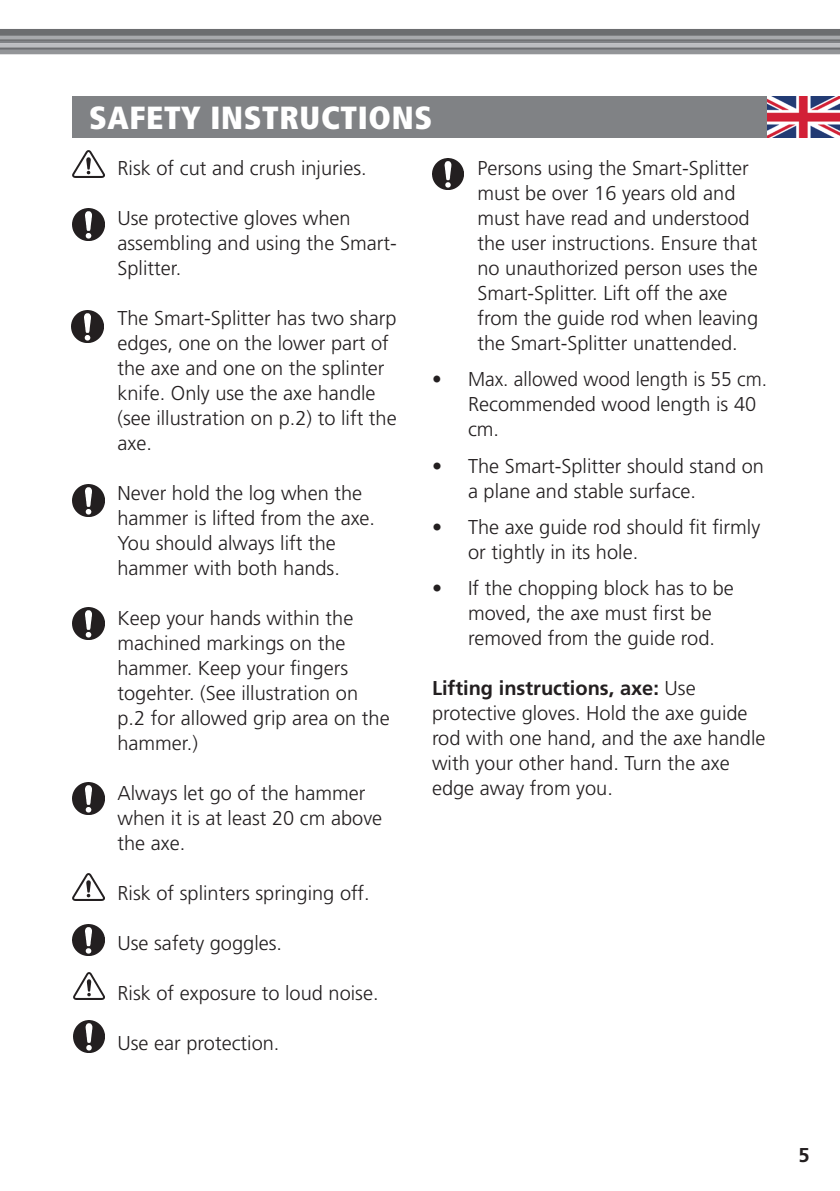
<style>
.page{position:relative;width:840px;height:1191px;background:#fff}
.page>*{position:absolute;margin:0;border:0;box-sizing:border-box;transform-origin:0 0}
.t1{font:900 condensed 32px "Frutiger LT Std";letter-spacing:.02em;color:#fff}
.t2{font:300 20px/25px "Frutiger LT Std";color:#231f20}
.t3{font:300 20px/25px "Frutiger LT Std";color:#231f20;scale:.96 1}
.t4{font:700 20px "Frutiger LT Std";color:#231f20}
.s1{font-weight:700}
</style>
<div class="page">
<div style="left:0;top:29px;width:839px;height:7px;background:#6c6d70"></div>
<svg style="left:0;top:36px;width:839px;height:4px;background:#9fa0a4"></svg>
<hr style="left:0;top:40px;width:839px;height:1px;background:#57585a">
<hr style="left:0;top:41px;width:839px;height:2px;background:#808285">
<div style="left:0;top:43px;width:839px;height:5px;background:#bcbdc0"></div>
<div style="left:0;top:49px;width:839px;height:5px;background:#939598"></div>
<hr style="left:0;top:47px;width:839px;height:3px;background:#6c6d70">
<div style="left:72px;top:96px;width:767px;height:42px;background:#808285"></div>
<img style="left:767px;top:96px;width:72px;height:42px">
<img style="left:72px;top:150px;width:32px;height:28px">
<img style="left:72px;top:209px;width:32px;height:31px">
<img style="left:72px;top:310px;width:31px;height:32px">
<img style="left:72px;top:484px;width:32px;height:32px">
<img style="left:72px;top:608px;width:32px;height:31px">
<img style="left:72px;top:783px;width:32px;height:31px">
<img style="left:72px;top:873px;width:32px;height:28px">
<img style="left:72px;top:924px;width:32px;height:31px">
<img style="left:73px;top:972px;width:32px;height:27px">
<img style="left:73px;top:1020px;width:32px;height:32px">
<img style="left:432px;top:158px;width:31px;height:32px">
<h1 class="t1" style="left:89px;top:98px;width:344px">SAFETY INSTRUCTIONS</h1>
<p class="t2" style="left:117px;top:156px;width:250px">Risk of cut and crush injuries.</p>
<p class="t2" style="left:117px;top:206px;width:280px">Use protective gloves when assembling and using the Smart-<br>Splitter.</p>
<p class="t2" style="left:117px;top:306px;width:280px">The Smart-Splitter has two sharp edges, one on the lower part of the axe and one on the splinter knife. Only use the axe handle (see illustration on p.2) to lift the axe.</p>
<p class="t2" style="left:117px;top:481px;width:259px">Never hold the log when the hammer is lifted from the axe.<br>You should always lift the hammer with both hands.</p>
<p class="t2" style="left:117px;top:606px;width:273px">Keep your hands within the machined markings on the hammer. Keep your fingers togehter. (See illustration on p.2 for allowed grip area on the hammer.)</p>
<p class="t2" style="left:117px;top:781px;width:266px">Always let go of the hammer when it is at least 20 cm above the axe.</p>
<p class="t2" style="left:117px;top:881px;width:253px">Risk of splinters springing off.</p>
<p class="t2" style="left:117px;top:931px;width:166px">Use safety goggles.</p>
<p class="t2" style="left:117px;top:981px;width:262px">Risk of exposure to loud noise.</p>
<p class="t2" style="left:117px;top:1031px;width:163px">Use ear protection.</p>
<p class="t2" style="left:477px;top:156px;width:282px">Persons using the Smart-Splitter must be over 16 years old and must have read and understood the user instructions. Ensure that no unauthorized person uses the<br>Smart-Splitter. Lift off the axe from the guide rod when leaving the Smart-Splitter unattended.</p>
<p class="t3" style="left:468px;top:367px;width:313px;text-indent:-36px">• Max. allowed wood length is 55 cm.<br>Recommended wood length is 40 cm.</p>
<p class="t2" style="left:468px;top:453px;width:297px;text-indent:-36px">• The Smart-Splitter should stand on a plane and stable surface.</p>
<p class="t2" style="left:468px;top:515px;width:293px;text-indent:-36px">• The axe guide rod should fit firmly or tightly in its hole.</p>
<p class="t2" style="left:468px;top:576px;width:267px;text-indent:-36px">• If the chopping block has to be moved, the axe must first be removed from the guide rod.</p>
<p class="t2" style="left:432px;top:676px;width:335px"><span class="s1">Lifting instructions, axe:</span> Use protective gloves. Hold the axe guide rod with one hand, and the axe handle with your other hand. Turn the axe edge away from you.</p>
<p class="t4" style="left:797px;top:1143px;width:13px">5</p>
</div>
